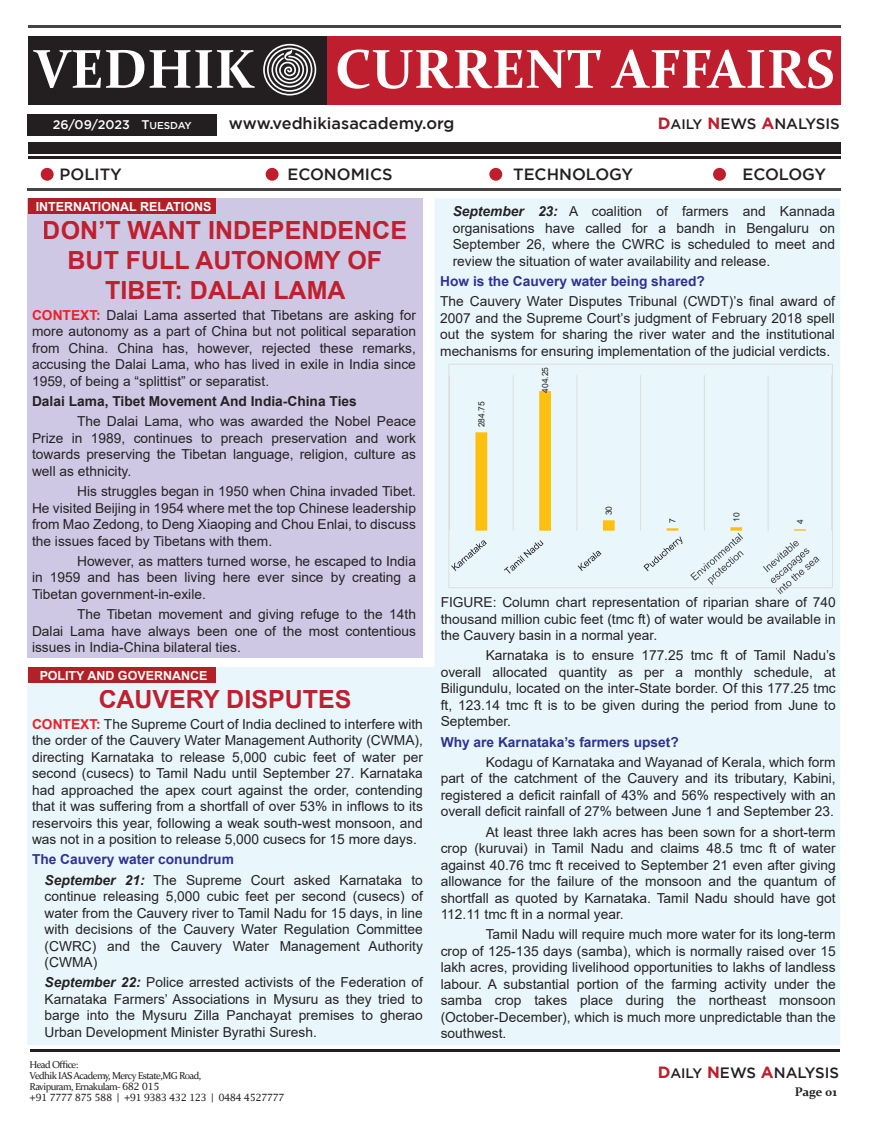
<style>
.page{position:relative;width:869px;height:1134px;background:#fff}
.page>*{position:absolute;margin:0;border:0;box-sizing:border-box;transform-origin:0 0}
.t1{font:700 55px "Constantia";color:#fff}
.t2{font:700 25px/30px "Arial";color:#be1e2d;text-align:center}
.t3{font:500 16.25px "Gotham";color:#231f20}
.t4{font:500 15px "Gotham";color:#231f20}
.t5{font:13.75px/16.5px "Arial";color:#231f20;text-align:justify}
.t6{font:700 13.75px "Arial";color:#2e3092}
.t7{font:700 13.75px "Arial";color:#231f20}
.t8{font:700 12.5px "Arial";color:#fff}
.t9{font:500 12.5px "Gotham";color:#fff}
.t10{font:700 12.5px "Constantia";letter-spacing:-.005em;color:#231f20}
.t11{font:10px/11.2px "Constantia";letter-spacing:-.06em;color:#231f20}
.t12{font:10px "Lucida Fax";letter-spacing:-.06em;color:#231f20}
.t13{font:8.5px "Arial";color:#231f20}
.s1{font-size:10px}
.s2{font-weight:700;font-size:16.25px;color:#be1e2d}
.s3{font-size:13.75px}
.s4{font-weight:700;color:#ed1d24}
.s5{font-weight:700;color:#2e3092}
.s6{font-weight:700;font-style:italic}
.s7{font-family:"Lucida Fax"}
</style>
<div class="page">
<div style="left:27px;top:198px;width:812px;height:847px;background:#e9f7fc"></div>
<hr style="left:30px;top:1050px;width:808px;height:2px;background:#231f20">
<div style="left:41px;top:168px;width:13px;height:13px;background:#be1e2d;border-radius:50%"></div>
<div style="left:28px;top:114px;width:189px;height:21px;background:#231f20"></div>
<hr style="left:28px;top:25px;width:812px;height:2px;background:#484242">
<div style="left:28px;top:142px;width:812px;height:11px;background:#231f20"></div>
<div style="left:28px;top:36px;width:299px;height:69px;background:#231f20"></div>
<div style="left:327px;top:36px;width:513px;height:69px;background:#be1e2d"></div>
<hr style="left:28px;top:157px;width:812px;height:2px;background:#231f20">
<div style="left:712px;top:168px;width:13px;height:13px;background:#be1e2d;border-radius:50%"></div>
<div style="left:489px;top:168px;width:13px;height:13px;background:#be1e2d;border-radius:50%"></div>
<div style="left:265px;top:168px;width:13px;height:13px;background:#be1e2d;border-radius:50%"></div>
<svg style="left:263px;top:44px;width:53px;height:52px"></svg>
<hr style="left:27px;top:188px;width:813px;height:3px;background:#484242">
<div style="left:27px;top:198px;width:396px;height:460px;background:#cfc8e4"></div>
<div style="left:28px;top:198px;width:188px;height:16px;background:#b21f24"></div>
<div style="left:28px;top:667px;width:188px;height:16px;background:#b21f24"></div>
<hr style="left:512px;top:375px;width:1px;height:156px;background:#dcddde">
<hr style="left:576px;top:375px;width:1px;height:156px;background:#dcddde">
<hr style="left:640px;top:375px;width:1px;height:156px;background:#dcddde">
<hr style="left:703px;top:375px;width:1px;height:156px;background:#dcddde">
<hr style="left:767px;top:375px;width:1px;height:156px;background:#dcddde">
<svg style="left:475px;top:391px;width:330px;height:140px;background:#eaf2ea"></svg>
<div style="left:448px;top:364px;width:384px;height:224px;border:1px solid #dcddde"></div>
<img style="left:444px;top:531px;width:51px;height:47px">
<svg style="left:451px;top:540px;width:35px;height:31px"></svg>
<div style="left:497px;top:527px;width:60px;height:55px;background:#e9f7fc"></div>
<svg style="left:503px;top:540px;width:40px;height:34px"></svg>
<div style="left:571px;top:531px;width:50px;height:47px;background:#e9f7fc"></div>
<svg style="left:577px;top:551px;width:24px;height:20px"></svg>
<img style="left:636px;top:528px;width:45px;height:50px">
<svg style="left:643px;top:536px;width:38px;height:35px"></svg>
<div style="left:681px;top:525px;width:78px;height:73px;background:#e9f7fc"></div>
<svg style="left:690px;top:533px;width:53px;height:52px;background:#dae6eb"></svg>
<div style="left:752px;top:529px;width:73px;height:71px;background:#e9f7fc"></div>
<svg style="left:762px;top:541px;width:57px;height:53px;background:#d6e2e7"></svg>
<h1 class="t1" style="left:34px;top:50px;width:223px">VEDHIK</h1>
<h1 class="t1" style="left:335px;top:50px;width:501px">CURRENT AFFAIRS</h1>
<p class="t9" style="left:53px;top:119px;width:140px">26/09/2023 T<span class="s1">UESDAY</span></p>
<p class="t3" style="left:60px;top:167px;width:64px">POLITY</p>
<p class="t3" style="left:229px;top:116px;width:227px">www.vedhikiasacademy.org</p>
<p class="t4" style="left:657px;top:117px;width:183px"><span class="s2">D</span><span class="s3">AILY</span> <span class="s2">N</span>EWS <span class="s2">A</span>NALYSIS</p>
<p class="t3" style="left:287px;top:167px;width:107px">ECONOMICS</p>
<p class="t3" style="left:513px;top:167px;width:121px">TECHNOLOGY</p>
<p class="t3" style="left:742px;top:167px;width:85px">ECOLOGY</p>
<p class="t8" style="left:36px;top:202px;width:177px">INTERNATIONAL RELATIONS</p>
<h2 class="t2" style="left:43px;top:218px;width:365px">DON’T WANT INDEPENDENCE<br>BUT FULL AUTONOMY OF<br>TIBET: DALAI LAMA</h2>
<p class="t5" style="left:32px;top:308px;width:385px"><span class="s4">CONTEXT:</span> Dalai Lama asserted that Tibetans are asking for more autonomy as a part of China but not political separation from China. China has, however, rejected these remarks, accusing the Dalai Lama, who has lived in exile in India since 1959, of being a “splittist” or separatist.</p>
<p class="t7" style="left:32px;top:396px;width:326px">Dalai Lama, Tibet Movement And India-China Ties</p>
<p class="t5" style="left:32px;top:414px;width:385px;text-indent:45px">The Dalai Lama, who was awarded the Nobel Peace Prize in 1989, continues to preach preservation and work towards preserving the Tibetan language, religion, culture as well as ethnicity.</p>
<p class="t5" style="left:32px;top:484px;width:385px;text-indent:45px">His struggles began in 1950 when China invaded Tibet.<br>He visited Beijing in 1954 where met the top Chinese leadership from Mao Zedong, to Deng Xiaoping and Chou Enlai, to discuss the issues faced by Tibetans with them.</p>
<p class="t5" style="left:32px;top:554px;width:385px;text-indent:45px">However, as matters turned worse, he escaped to India in 1959 and has been living here ever since by creating a Tibetan government-in-exile.</p>
<p class="t5" style="left:32px;top:607px;width:385px;text-indent:45px">The Tibetan movement and giving refuge to the 14th Dalai Lama have always been one of the most contentious issues in India-China bilateral ties.</p>
<p class="t8" style="left:39px;top:671px;width:170px">POLITY AND GOVERNANCE</p>
<p class="t5" style="left:32px;top:716px;width:392px"><span class="s4">CONTEXT:</span> The Supreme Court of India declined to interfere with the order of the Cauvery Water Management Authority (CWMA), directing Karnataka to release 5,000 cubic feet of water per second (cusecs) to Tamil Nadu until September 27. Karnataka had approached the apex court against the order, contending that it was suffering from a shortfall of over 53% in inflows to its reservoirs this year, following a weak south-west monsoon, and was not in a position to release 5,000 cusecs for 15 more days.</p>
<p class="t5" style="left:44px;top:850px;width:379px;line-height:20.2px;text-indent:-12px"><span class="s5">The Cauvery water conundrum<br></span><span class="s6">September 21:</span> The Supreme Court asked Karnataka to</p>
<p class="t5" style="left:44px;top:889px;width:380px">continue releasing 5,000 cubic feet per second (cusecs) of water from the Cauvery river to Tamil Nadu for 15 days, in line with decisions of the Cauvery Water Regulation Committee (CWRC) and the Cauvery Water Management Authority (CWMA)</p>
<p class="t5" style="left:44px;top:975px;width:380px"><span class="s6">September 22:</span> Police arrested activists of the Federation of Karnataka Farmers’ Associations in Mysuru as they tried to barge into the Mysuru Zilla Panchayat premises to gherao Urban Development Minister Byrathi Suresh.</p>
<h2 class="t2" style="left:98px;top:687px;width:254px">CAUVERY DISPUTES</h2>
<p class="t11" style="left:30px;top:1058px;width:173px">Head Office:<br>Vedhik IAS Academy, Mercy Estate,MG Road,<br>Ravipuram, Ernakulam- <span class="s7">682 015</span></p>
<p class="t12" style="left:30px;top:1093px;width:256px">+91 7777 875 588 | +91 9383 432 123 | 0484 4527777</p>
<p class="t5" style="left:452px;top:204px;width:383px"><span class="s6">September 23:</span> A coalition of farmers and Kannada organisations have called for a bandh in Bengaluru on September 26, where the CWRC is scheduled to meet and review the situation of water availability and release.</p>
<p class="t6" style="left:440px;top:276px;width:266px">How is the Cauvery water being shared?</p>
<p class="t5" style="left:440px;top:294px;width:396px">The Cauvery Water Disputes Tribunal (CWDT)’s final award of 2007 and the Supreme Court’s judgment of February 2018 spell out the system for sharing the river water and the institutional mechanisms for ensuring implementation of the judicial verdicts.</p>
<p class="t13" style="left:477px;top:427px;width:27px;rotate:-90deg">284.75</p>
<p class="t13" style="left:541px;top:393px;width:27px;rotate:-90deg">404.25</p>
<p class="t13" style="left:605px;top:515px;width:11px;rotate:-90deg">30</p>
<p class="t13" style="left:668px;top:523px;width:6px;rotate:-90deg">7</p>
<p class="t13" style="left:732px;top:522px;width:11px;rotate:-90deg">10</p>
<p class="t13" style="left:796px;top:524px;width:6px;rotate:-90deg">4</p>
<p class="t5" style="left:440px;top:595px;width:396px">FIGURE: Column chart representation of riparian share of 740 thousand million cubic feet (tmc ft) of water would be available in the Cauvery basin in a normal year.</p>
<p class="t5" style="left:440px;top:648px;width:396px;text-indent:45px">Karnataka is to ensure 177.25 tmc ft of Tamil Nadu’s overall allocated quantity as per a monthly schedule, at Biligundulu, located on the inter-State border. Of this 177.25 tmc ft, 123.14 tmc ft is to be given during the period from June to September.</p>
<p class="t6" style="left:440px;top:737px;width:239px">Why are Karnataka’s farmers upset?</p>
<p class="t5" style="left:440px;top:755px;width:396px;text-indent:45px">Kodagu of Karnataka and Wayanad of Kerala, which form part of the catchment of the Cauvery and its tributary, Kabini, registered a deficit rainfall of 43% and 56% respectively with an overall deficit rainfall of 27% between June 1 and September 23.</p>
<p class="t5" style="left:440px;top:824px;width:396px;text-indent:45px">At least three lakh acres has been sown for a short-term crop (kuruvai) in Tamil Nadu and claims 48.5 tmc ft of water against 40.76 tmc ft received to September 21 even after giving allowance for the failure of the monsoon and the quantum of shortfall as quoted by Karnataka. Tamil Nadu should have got 112.11 tmc ft in a normal year.</p>
<p class="t5" style="left:440px;top:927px;width:396px;text-indent:45px">Tamil Nadu will require much more water for its long-term crop of 125-135 days (samba), which is normally raised over 15 lakh acres, providing livelihood opportunities to lakhs of landless labour. A substantial portion of the farming activity under the samba crop takes place during the northeast monsoon (October-December), which is much more unpredictable than the southwest.</p>
<p class="t4" style="left:657px;top:1066px;width:183px"><span class="s2">D</span><span class="s3">AILY</span> <span class="s2">N</span>EWS <span class="s2">A</span>NALYSIS</p>
<p class="t10" style="left:794px;top:1087px;width:44px">Page 01</p>
</div>
